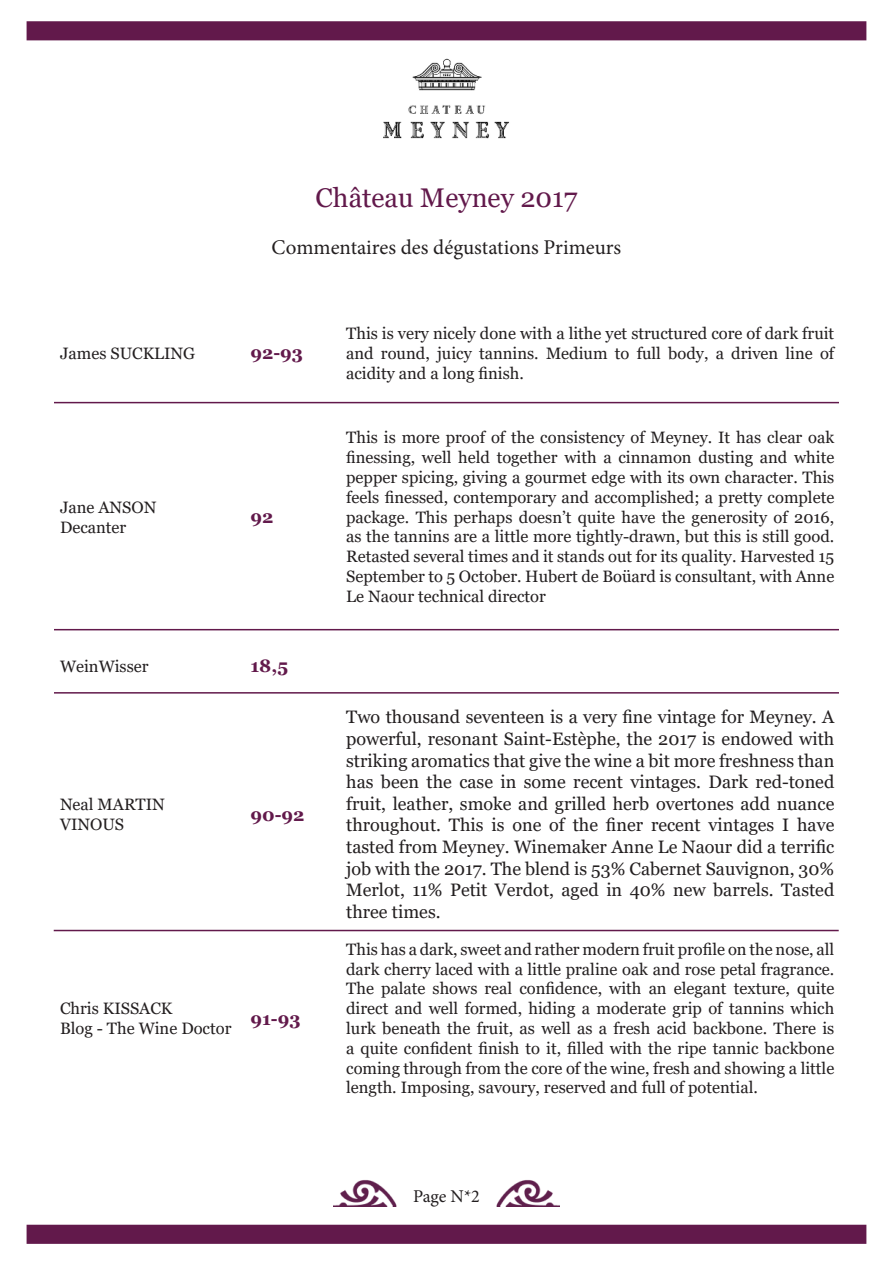
<style>
.page{position:relative;width:893px;height:1263px;background:#fff}
.page>*{position:absolute;margin:0;border:0;box-sizing:border-box;transform-origin:0 0}
.t1{font:27px "Georgia";color:#62194b}
.t2{font:21px "Minion Pro";color:#231f20}
.t3{font:18px/21.6px "Georgia";color:#231f20;text-align:justify}
.t4{font:700 18px "Georgia";color:#62194b}
.t5{font:18px "Minion Pro";color:#231f20}
.t6{font:16.5px/19.8px "Georgia";color:#231f20;text-align:justify}
</style>
<div class="page">
<img style="left:496px;top:1180px;width:63px;height:27px">
<img style="left:334px;top:1180px;width:63px;height:27px">
<img style="left:383px;top:58px;width:126px;height:81px">
<div style="left:27px;top:1225px;width:839px;height:18px;background:#62194b"></div>
<div style="left:27px;top:1225px;width:839px;height:19px;border:2px solid #62194b"></div>
<div style="left:27px;top:22px;width:839px;height:18px;background:#62194b"></div>
<div style="left:27px;top:21px;width:839px;height:19px;border:2px solid #62194b"></div>
<hr style="left:54px;top:402px;width:785px;height:1px;background:#62194b">
<hr style="left:54px;top:629px;width:785px;height:1px;background:#62194b">
<hr style="left:54px;top:692px;width:785px;height:2px;background:#62194b">
<hr style="left:54px;top:930px;width:785px;height:1px;background:#62194b">
<h1 class="t1" style="left:316px;top:186px;width:263px">Château Meyney 2017</h1>
<p class="t2" style="left:272px;top:239px;width:351px">Commentaires des dégustations Primeurs</p>
<p class="t6" style="left:60px;top:344px;width:137px">James SUCKLING</p>
<p class="t4" style="left:250px;top:346px;width:54px">92-93</p>
<p class="t6" style="left:60px;top:498px;width:98px">Jane ANSON<br>Decanter</p>
<p class="t4" style="left:250px;top:510px;width:24px">92</p>
<p class="t6" style="left:60px;top:657px;width:90px">WeinWisser</p>
<p class="t4" style="left:250px;top:659px;width:39px">18,5</p>
<p class="t6" style="left:60px;top:796px;width:106px">Neal MARTIN<br>VINOUS</p>
<p class="t4" style="left:250px;top:807px;width:56px">90-92</p>
<p class="t6" style="left:60px;top:1000px;width:173px">Chris KISSACK<br>Blog - The Wine Doctor</p>
<p class="t4" style="left:250px;top:1011px;width:52px">91-93</p>
<p class="t6" style="left:346px;top:325px;width:490px">This is very nicely done with a lithe yet structured core of dark fruit and round, juicy tannins. Medium to full body, a driven line of acidity and a long finish.</p>
<p class="t6" style="left:346px;top:429px;width:490px">This is more proof of the consistency of Meyney. It has clear oak finessing, well held together with a cinnamon dusting and white pepper spicing, giving a gourmet edge with its own character. This feels finessed, contemporary and accomplished; a pretty complete package. This perhaps doesn’t quite have the generosity of 2016, as the tannins are a little more tightly-drawn, but this is still good.<br>Retasted several times and it stands out for its quality. Harvested 15<br>September to 5 October. Hubert de Boüard is consultant, with Anne Le Naour technical director</p>
<p class="t3" style="left:346px;top:707px;width:490px">Two thousand seventeen is a very fine vintage for Meyney. A powerful, resonant Saint-Estèphe, the 2017 is endowed with striking aromatics that give the wine a bit more freshness than has been the case in some recent vintages. Dark red-toned fruit, leather, smoke and grilled herb overtones add nuance throughout. This is one of the finer recent vintages I have tasted from Meyney. Winemaker Anne Le Naour did a terrific job with the 2017. The blend is 53% Cabernet Sauvignon, 30% Merlot, 11% Petit Verdot, aged in 40% new barrels. Tasted three times.</p>
<p class="t6" style="left:346px;top:940px;width:490px">This has a dark, sweet and rather modern fruit profile on the nose, all dark cherry laced with a little praline oak and rose petal fragrance.<br>The palate shows real confidence, with an elegant texture, quite direct and well formed, hiding a moderate grip of tannins which lurk beneath the fruit, as well as a fresh acid backbone. There is a quite confident finish to it, filled with the ripe tannic backbone coming through from the core of the wine, fresh and showing a little length. Imposing, savoury, reserved and full of potential.</p>
<p class="t5" style="left:413px;top:1189px;width:68px">Page N*2</p>
</div>
